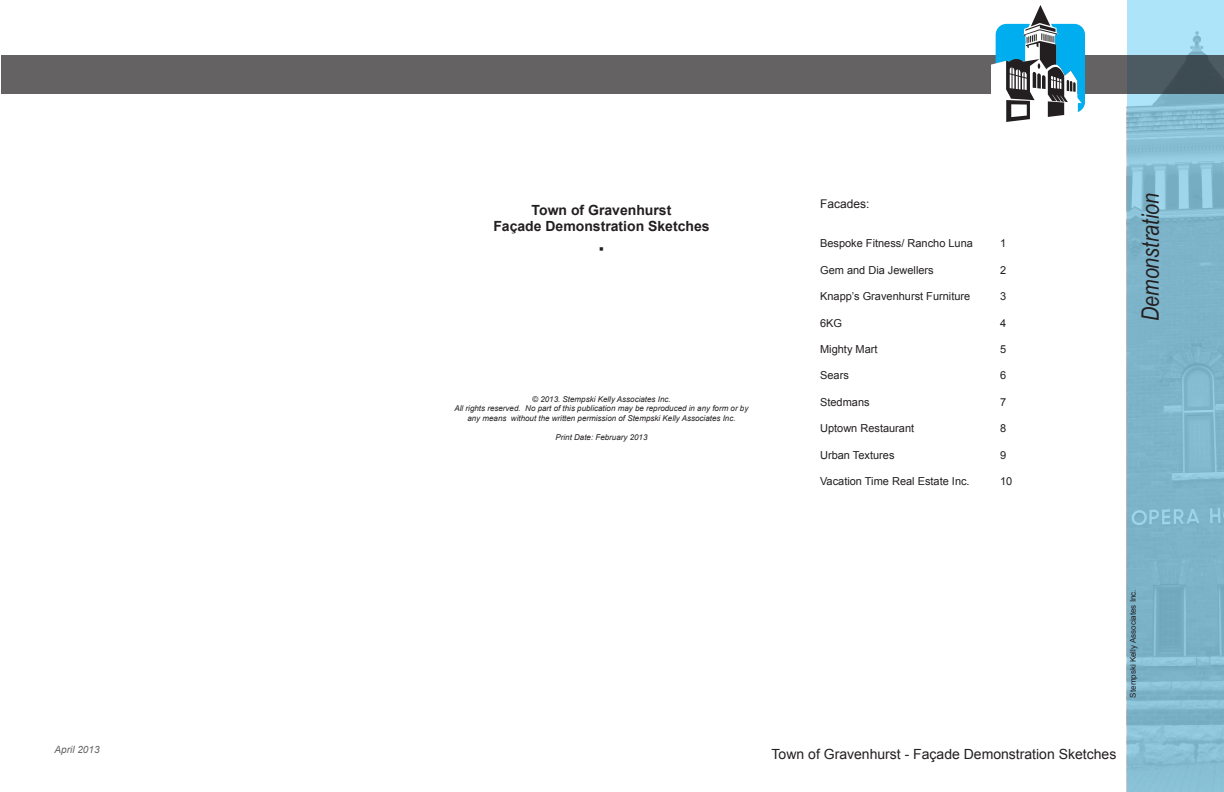
<style>
.page{position:relative;width:1224px;height:792px;background:#fff}
.page>*{position:absolute;margin:0;border:0;box-sizing:border-box;transform-origin:0 0}
.t1{font:italic 24px "Arial Narrow";color:#231f20}
.t2{font:700 24px "Arial";color:#231f20}
.t3{font:14px "Arial";color:#231f20}
.t4{font:700 14px "Arial";color:#231f20}
.t5{font:12px "Arial";color:#231f20}
.t6{font:11px "Arial";color:#231f20}
.t7{font:italic 10px "Arial";color:#636366}
.t8{font:italic 8px/9.6px "Arial";color:#231f20;text-align:center}
.t9{font:8px "Arial";color:#231f20}
</style>
<div class="page">
<svg style="left:1127px;top:0;width:97px;height:792px;background:#83bad0"></svg>
<div style="left:1px;top:55px;width:1020px;height:39px;background:#656263"></div>
<svg style="left:1085px;top:55px;width:139px;height:39px;background:#4e575d"></svg>
<svg style="left:992px;top:5px;width:93px;height:117px"></svg>
<p class="t7" style="left:55px;top:743px;width:47px">April 2013</p>
<p class="t4" style="left:532px;top:200px;width:141px">Town of Gravenhurst</p>
<p class="t4" style="left:493px;top:217px;width:218px">Façade Demonstration Sketches</p>
<p class="t2" style="left:598px;top:236px;width:9px">·</p>
<p class="t8" style="left:532px;top:394px;width:140px">© 2013. Stempski Kelly Associates Inc.</p>
<p class="t8" style="left:455px;top:404px;width:295px">All rights reserved. No part of this publication may be reproduced in any form or by any means without the written permission of Stempski Kelly Associates Inc.</p>
<p class="t8" style="left:555px;top:433px;width:94px">Print Date: February 2013</p>
<p class="t5" style="left:820px;top:196px;width:51px">Facades:</p>
<p class="t6" style="left:820px;top:236px;width:154px">Bespoke Fitness/ Rancho Luna</p>
<p class="t6" style="left:1000px;top:236px;width:8px">1</p>
<p class="t6" style="left:820px;top:263px;width:115px">Gem and Dia Jewellers</p>
<p class="t6" style="left:1000px;top:263px;width:8px">2</p>
<p class="t6" style="left:820px;top:289px;width:152px">Knapp’s Gravenhurst Furniture</p>
<p class="t6" style="left:1000px;top:289px;width:8px">3</p>
<p class="t6" style="left:820px;top:316px;width:24px">6KG</p>
<p class="t6" style="left:1000px;top:316px;width:8px">4</p>
<p class="t6" style="left:820px;top:342px;width:59px">Mighty Mart</p>
<p class="t6" style="left:1000px;top:342px;width:8px">5</p>
<p class="t6" style="left:820px;top:368px;width:30px">Sears</p>
<p class="t6" style="left:1000px;top:368px;width:8px">6</p>
<p class="t6" style="left:820px;top:395px;width:51px">Stedmans</p>
<p class="t6" style="left:1000px;top:395px;width:8px">7</p>
<p class="t6" style="left:820px;top:421px;width:96px">Uptown Restaurant</p>
<p class="t6" style="left:1000px;top:421px;width:8px">8</p>
<p class="t6" style="left:820px;top:448px;width:76px">Urban Textures</p>
<p class="t6" style="left:1000px;top:448px;width:8px">9</p>
<p class="t6" style="left:820px;top:474px;width:151px">Vacation Time Real Estate Inc.</p>
<p class="t6" style="left:1000px;top:474px;width:14px">10</p>
<p class="t1" style="left:1134px;top:321px;width:129px;rotate:-90deg">Demonstration</p>
<p class="t9" style="left:1128px;top:698px;width:110px;rotate:-90deg">Stempski Kelly Associates Inc.</p>
<p class="t3" style="left:772px;top:745px;width:346px">Town of Gravenhurst - Façade Demonstration Sketches</p>
</div>
